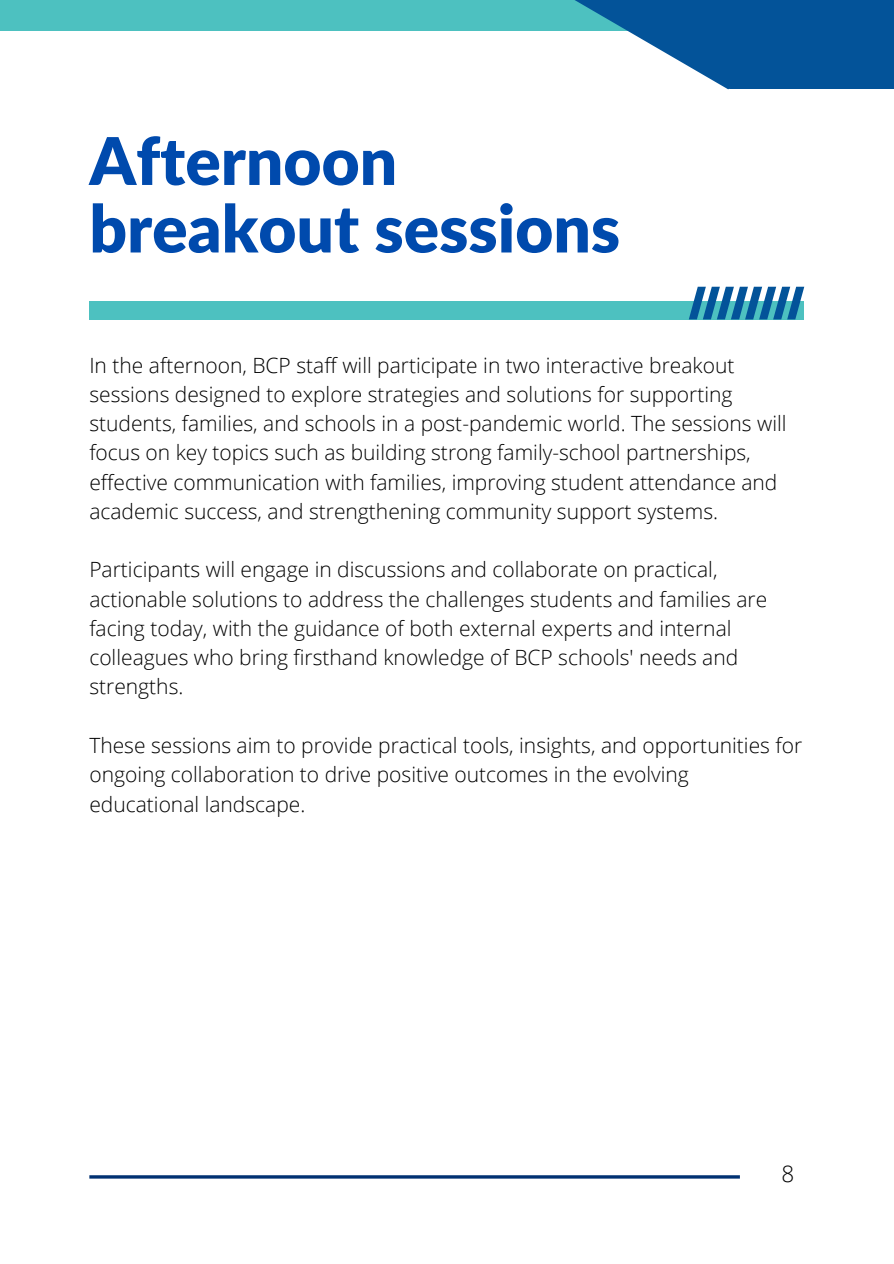
<style>
.page{position:relative;width:894px;height:1264px;background:#fff}
.page>*{position:absolute;margin:0;border:0;box-sizing:border-box;transform-origin:0 0}
.t1{font:900 65.7px/67.5px "Lato";color:#004aad}
.t2{font:300 22.5px "Open Sans";color:#000}
.t3{font:300 21px/29.2px "Open Sans";color:#000}
</style>
<div class="page">
<div style="left:89px;top:300px;width:715px;height:19px;background:#4dc1c0"></div>
<svg style="left:688px;top:287px;width:116px;height:32px"></svg>
<hr style="left:89px;top:1175px;width:650px;height:3px;background:#003172">
<div style="left:0;top:0;width:700px;height:31px;background:#4dc1c0"></div>
<svg style="left:575px;top:0;width:153px;height:89px"></svg>
<div style="left:728px;top:0;width:165px;height:89px;background:#035399"></div>
<p class="t1" style="left:89px;top:126px;width:532px">Afternoon breakout sessions</p>
<p class="t3" style="left:89px;top:350px;width:698px">In the afternoon, BCP staff will participate in two interactive breakout sessions designed to explore strategies and solutions for supporting students, families, and schools in a post-pandemic world. The sessions will focus on key topics such as building strong family-school partnerships, effective communication with families, improving student attendance and academic success, and strengthening community support systems.</p>
<p class="t3" style="left:89px;top:554px;width:679px">Participants will engage in discussions and collaborate on practical, actionable solutions to address the challenges students and families are facing today, with the guidance of both external experts and internal colleagues who bring firsthand knowledge of BCP schools' needs and strengths.</p>
<p class="t3" style="left:89px;top:730px;width:714px">These sessions aim to provide practical tools, insights, and opportunities for ongoing collaboration to drive positive outcomes in the evolving educational landscape.</p>
<h1 class="t2" style="left:781px;top:1157px;width:14px">8</h1>
</div>
